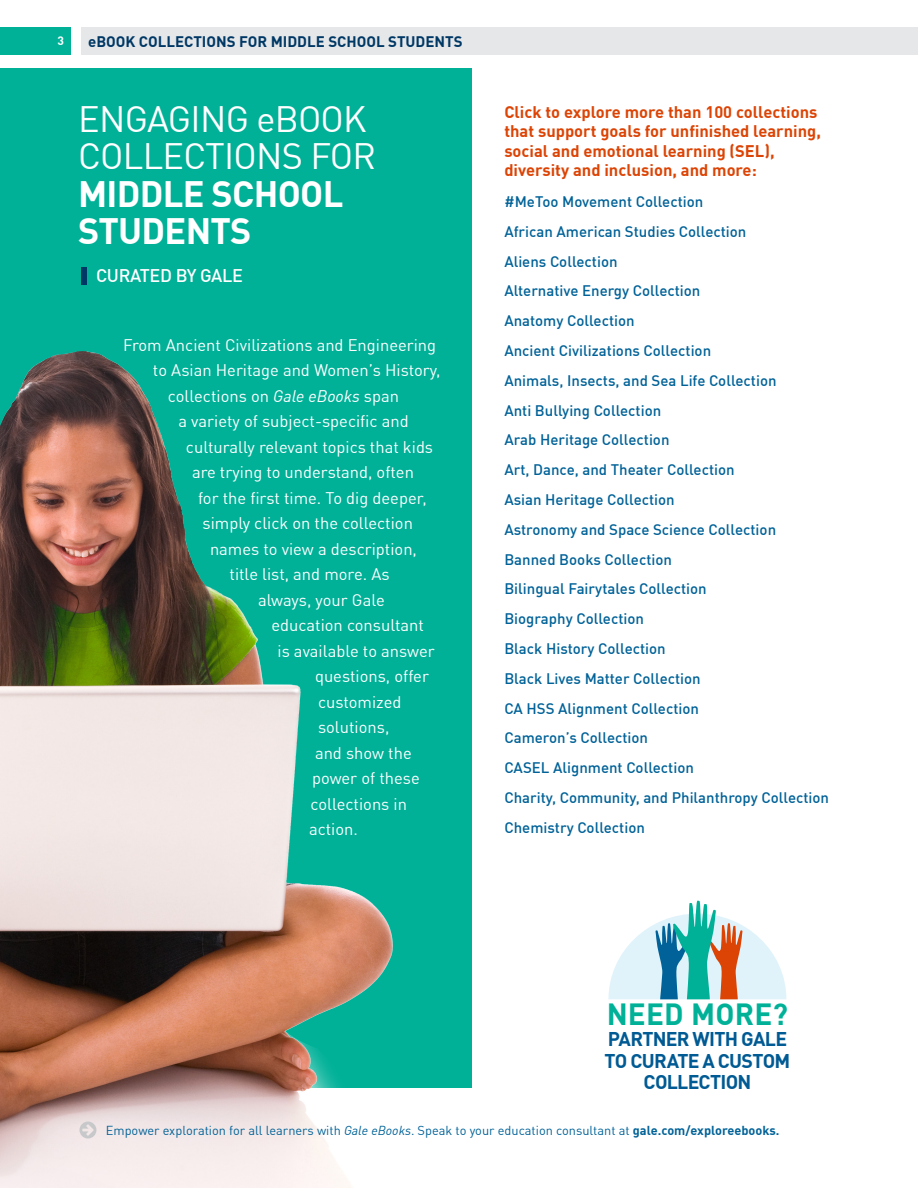
<style>
.page{position:relative;width:918px;height:1188px;background:#fff}
.page>*{position:absolute;margin:0;border:0;box-sizing:border-box;transform-origin:0 0}
.t1{font:36px/37.5px "DIN Offc";letter-spacing:-.02em;color:#fff}
.t2{font:700 36px/37.5px "DIN Offc";letter-spacing:-.02em;color:#fff}
.t3{font:700 30px "DIN Offc";letter-spacing:.005em;color:#00b198}
.t4{font:700 19.5px/21.6px "DIN Offc";letter-spacing:-.04em;color:#005a93;text-align:center}
.t5{font:500 18px "DIN Offc";letter-spacing:-.02em;color:#fff}
.t6{font:16.5px "DIN Offc";color:#fff}
.t7{font:700 16.5px/19.5px "DIN Offc";color:#dc4405}
.t8{font:500 15px/29.8px "DIN Offc";color:#006298}
.t9{font:700 15px "DIN Offc";color:#003865}
.t10{font:12.75px "DIN Offc";color:#006298}
.t11{font:700 12px "DIN Offc";color:#fff}
.s1{font-style:italic}
.s2{font-weight:700}
</style>
<div class="page">
<div style="left:81px;top:27px;width:837px;height:27px;background:#e6e7e9"></div>
<div style="left:0;top:27px;width:71px;height:27px;background:#00b198"></div>
<div style="left:0;top:68px;width:472px;height:1020px;background:#00b198"></div>
<img style="left:0;top:351px;width:393px;height:837px">
<svg style="left:79px;top:1122px;width:17px;height:16px"></svg>
<svg style="left:608px;top:901px;width:178px;height:99px"></svg>
<div style="left:81px;top:267px;width:6px;height:18px;background:#003865"></div>
<p class="t11" style="left:58px;top:33px;width:8px">3</p>
<p class="t9" style="left:88px;top:31px;width:376px">eBOOK COLLECTIONS FOR MIDDLE SCHOOL STUDENTS</p>
<h1 class="t1" style="left:78px;top:100px;width:300px">ENGAGING eBOOK<br>COLLECTIONS FOR</h1>
<h1 class="t2" style="left:78px;top:175px;width:267px">MIDDLE SCHOOL<br>STUDENTS</h1>
<p class="t5" style="left:96px;top:264px;width:148px">CURATED BY GALE</p>
<p class="t6" style="left:123px;top:334px;width:315px">From Ancient Civilizations and Engineering</p>
<p class="t6" style="left:153px;top:360px;width:289px">to Asian Heritage and Women’s History,</p>
<p class="t6" style="left:168px;top:385px;width:233px">collections on <span class="s1">Gale eBooks</span> span</p>
<p class="t6" style="left:178px;top:411px;width:232px">a variety of subject-specific and</p>
<p class="t6" style="left:186px;top:436px;width:249px">culturally relevant topics that kids</p>
<p class="t6" style="left:192px;top:462px;width:223px">are trying to understand, often</p>
<p class="t6" style="left:198px;top:487px;width:230px">for the first time. To dig deeper,</p>
<p class="t6" style="left:203px;top:513px;width:212px">simply click on the collection</p>
<p class="t6" style="left:210px;top:538px;width:208px">names to view a description,</p>
<p class="t6" style="left:230px;top:564px;width:162px">title list, and more. As</p>
<p class="t6" style="left:258px;top:589px;width:128px">always, your Gale</p>
<p class="t6" style="left:272px;top:615px;width:154px">education consultant</p>
<p class="t6" style="left:278px;top:640px;width:159px">is available to answer</p>
<p class="t6" style="left:315px;top:666px;width:115px">questions, offer</p>
<p class="t6" style="left:318px;top:691px;width:85px">customized</p>
<p class="t6" style="left:318px;top:717px;width:73px">solutions,</p>
<p class="t6" style="left:315px;top:742px;width:98px">and show the</p>
<p class="t6" style="left:312px;top:768px;width:109px">power of these</p>
<p class="t6" style="left:311px;top:793px;width:98px">collections in</p>
<p class="t6" style="left:309px;top:819px;width:50px">action.</p>
<p class="t7" style="left:504px;top:102px;width:318px">Click to explore more than 100 collections that support goals for unfinished learning, social and emotional learning (SEL), diversity and inclusion, and more:</p>
<p class="t8" style="left:504px;top:187px;width:326px">#MeToo Movement Collection<br>African American Studies Collection<br>Aliens Collection<br>Alternative Energy Collection<br>Anatomy Collection<br>Ancient Civilizations Collection<br>Animals, Insects, and Sea Life Collection<br>Anti Bullying Collection<br>Arab Heritage Collection<br>Art, Dance, and Theater Collection<br>Asian Heritage Collection<br>Astronomy and Space Science Collection<br>Banned Books Collection<br>Bilingual Fairytales Collection<br>Biography Collection<br>Black History Collection<br>Black Lives Matter Collection<br>CA HSS Alignment Collection<br>Cameron’s Collection<br>CASEL Alignment Collection<br>Charity, Community, and Philanthropy Collection<br>Chemistry Collection</p>
<h2 class="t3" style="left:607px;top:994px;width:183px">NEED MORE?</h2>
<h3 class="t4" style="left:605px;top:1028px;width:187px">PARTNER WITH GALE<br>TO CURATE A CUSTOM<br>COLLECTION</h3>
<p class="t10" style="left:106px;top:1123px;width:675px">Empower exploration for all learners with <span class="s1">Gale eBooks</span>. Speak to your education consultant at <span class="s2">gale.com/exploreebooks.</span></p>
</div>
